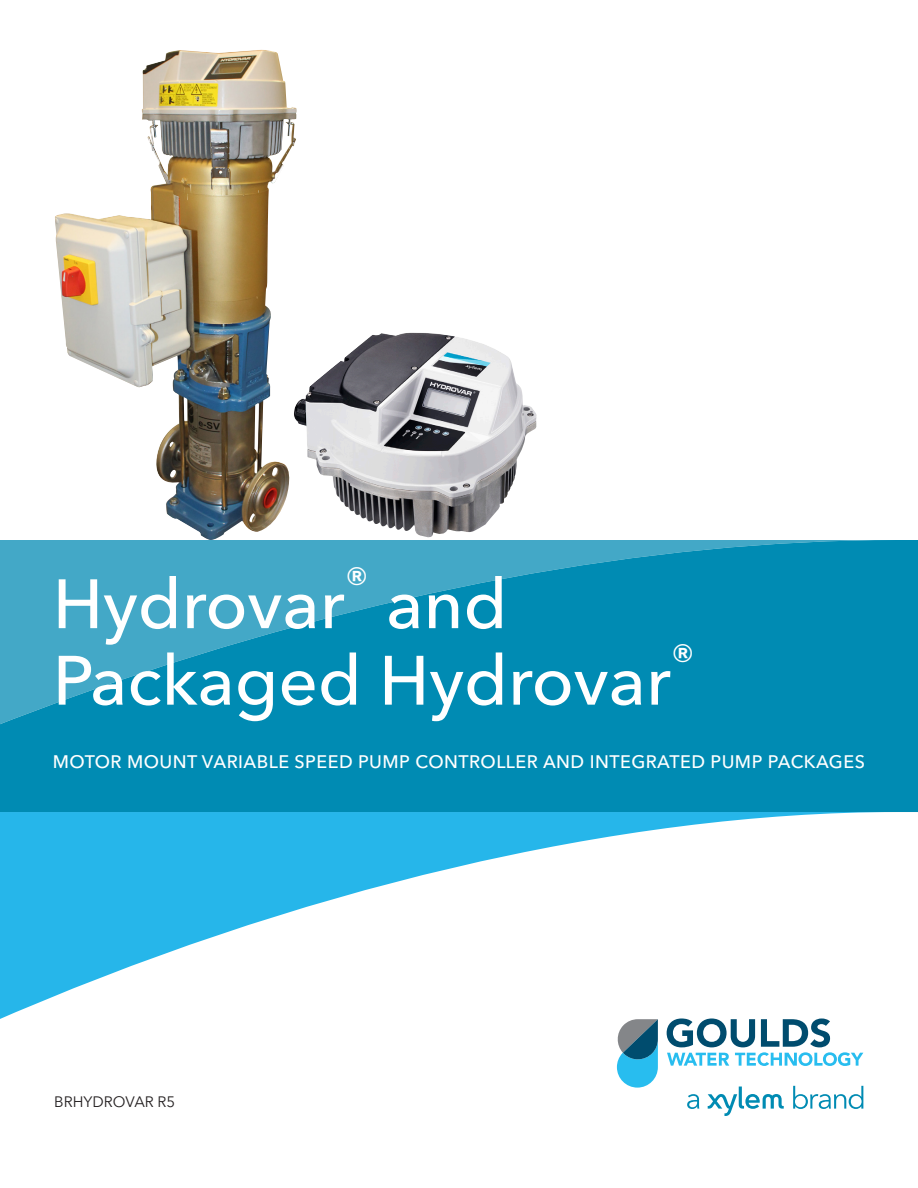
<style>
.page{position:relative;width:918px;height:1188px;background:#fff}
.page>*{position:absolute;margin:0;border:0;box-sizing:border-box;transform-origin:0 0}
.t1{font:500 69px/76.5px "Avenir Next LT Pro";color:#fff}
.t2{font:500 40.2px "Avenir Next LT Pro";color:#fff}
.t3{font:500 18px "Avenir Next LT Pro";letter-spacing:.025em;color:#fff}
.t4{font:15px "Avenir Next LT Pro";color:#231f20}
</style>
<div class="page">
<svg style="left:667px;top:1025px;width:196px;height:41px"></svg>
<svg style="left:617px;top:1025px;width:41px;height:63px;background:#489cbb"></svg>
<svg style="left:687px;top:1094px;width:12px;height:15px"></svg>
<svg style="left:793px;top:1086px;width:70px;height:23px"></svg>
<svg style="left:708px;top:1087px;width:76px;height:29px"></svg>
<svg style="left:0;top:812px;width:892px;height:213px"></svg>
<svg style="left:0;top:540px;width:918px;height:272px;background:#0f91b7"></svg>
<img style="left:298px;top:333px;width:239px;height:205px">
<img style="left:55px;top:50px;width:243px;height:490px">
<p class="t1" style="left:53px;top:566px;width:293px">Hydrovar</p>
<p class="t2" style="left:345px;top:558px;width:26px">®</p>
<p class="t1" style="left:53px;top:566px;width:620px;text-indent:333px">and<br>Packaged Hydrovar</p>
<p class="t2" style="left:671px;top:634px;width:26px">®</p>
<p class="t3" style="left:53px;top:751px;width:814px">MOTOR MOUNT VARIABLE SPEED PUMP CONTROLLER AND INTEGRATED PUMP PACKAGES</p>
<p class="t4" style="left:54px;top:1093px;width:123px">BRHYDROVAR R5</p>
</div>
